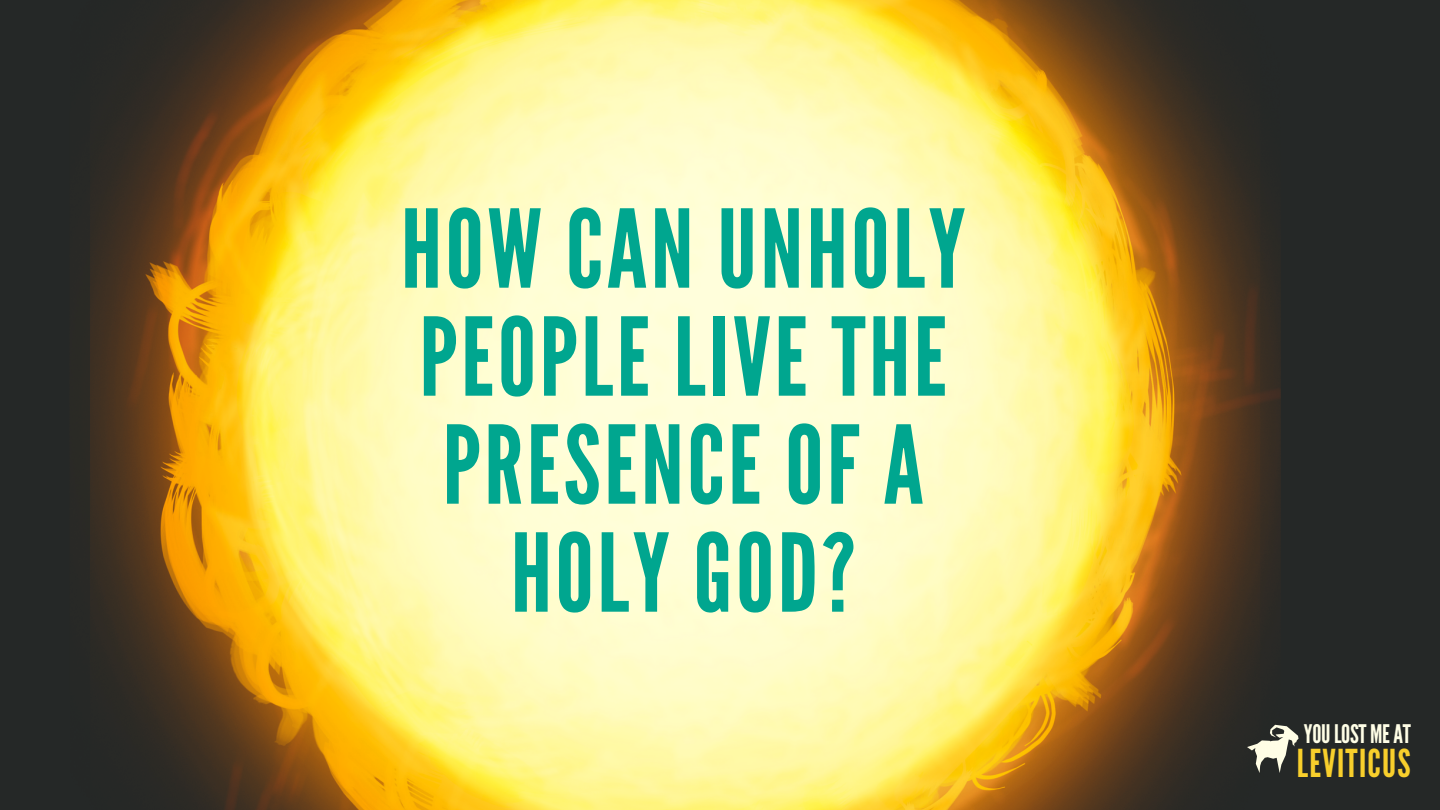
<style>
.page{position:relative;width:1440px;height:810px;background:#252827}
.page>*{position:absolute;margin:0;border:0;box-sizing:border-box;transform-origin:0 0}
.t1{font:108.1px/108px "League Gothic";letter-spacing:.035em;color:#00a68f;text-align:center}
.t2{font:38.4px "League Gothic";letter-spacing:.035em;color:#f8cf2c}
.t3{font:25.6px "League Gothic";letter-spacing:-.01em;color:#fffee6}
</style>
<div class="page">
<img style="left:90px;top:0;width:1209px;height:810px">
<p class="t1" style="left:401px;top:197px;width:566px">HOW CAN UNHOLY<br>PEOPLE LIVE THE<br>PRESENCE OF A<br>HOLY GOD?</p>
<p class="t3" style="left:1304px;top:719px;width:109px">YOULOST MEAT</p>
<p class="t2" style="left:1297px;top:741px;width:115px">LEVITICUS</p>
</div>
